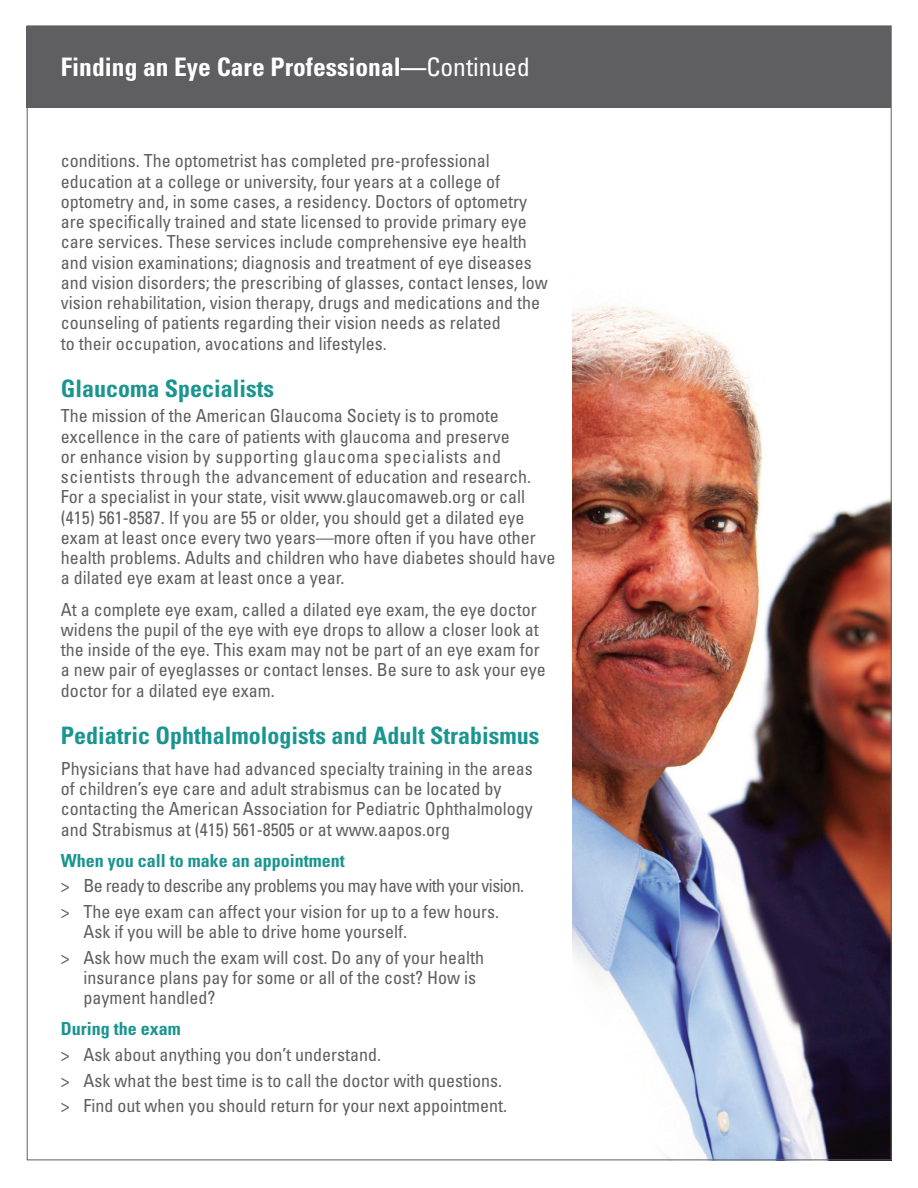
<style>
.page{position:relative;width:918px;height:1188px;background:#fff}
.page>*{position:absolute;margin:0;border:0;box-sizing:border-box;transform-origin:0 0}
.t1{font:700 condensed 25.5px "Univers LT Std";color:#fff}
.t2{font:700 condensed 24px "Univers LT Std";color:#1b9590}
.t3{font:condensed 18px/20.2px "Univers LT Std";color:#5f5f62}
.t4{font:condensed 18px/25.7px "Univers LT Std";letter-spacing:-.03em;color:#5f5f62}
.t5{font:700 condensed 18px "Univers LT Std";color:#1b9590}
.s1{font-weight:400}
</style>
<div class="page">
<img style="left:573px;top:306px;width:317px;height:852px">
<div style="left:26px;top:26px;width:865px;height:82px;background:#5f5f62"></div>
<h1 class="t1" style="left:61px;top:51px;width:470px">Finding an Eye Care Professional—<span class="s1">Continued</span></h1>
<p class="t3" style="left:61px;top:151px;width:488px">conditions. The optometrist has completed pre-professional education at a college or university, four years at a college of optometry and, in some cases, a residency. Doctors of optometry are specifically trained and state licensed to provide primary eye care services. These services include comprehensive eye health and vision examinations; diagnosis and treatment of eye diseases and vision disorders; the prescribing of glasses, contact lenses, low vision rehabilitation, vision therapy, drugs and medications and the counseling of patients regarding their vision needs as related<br>to their occupation, avocations and lifestyles.</p>
<h2 class="t2" style="left:61px;top:374px;width:215px">Glaucoma Specialists</h2>
<p class="t3" style="left:61px;top:406px;width:496px">The mission of the American Glaucoma Society is to promote excellence in the care of patients with glaucoma and preserve<br>or enhance vision by supporting glaucoma specialists and scientists through the advancement of education and research.<br>For a specialist in your state, visit www.glaucomaweb.org or call (415) 561-8587. If you are 55 or older, you should get a dilated eye exam at least once every two years—more often if you have other health problems. Adults and children who have diabetes should have a dilated eye exam at least once a year.</p>
<p class="t3" style="left:61px;top:599px;width:486px">At a complete eye exam, called a dilated eye exam, the eye doctor widens the pupil of the eye with eye drops to allow a closer look at the inside of the eye. This exam may not be part of an eye exam for a new pair of eyeglasses or contact lenses. Be sure to ask your eye doctor for a dilated eye exam.</p>
<h2 class="t2" style="left:61px;top:721px;width:480px">Pediatric Ophthalmologists and Adult Strabismus</h2>
<p class="t3" style="left:61px;top:758px;width:473px">Physicians that have had advanced specialty training in the areas of children’s eye care and adult strabismus can be located by contacting the American Association for Pediatric Ophthalmology and Strabismus at (415) 561-8505 or at www.aapos.org</p>
<p class="t5" style="left:61px;top:849px;width:285px">When you call to make an appointment</p>
<p class="t4" style="left:61px;top:873px;width:465px">&gt; Be ready to describe any problems you may have with your vision. &gt; The eye exam can affect your vision for up to a few hours.</p>
<p class="t3" style="left:61px;top:919px;width:425px;line-height:25.7px;text-indent:22px">Ask if you will be able to drive home yourself.<br>&gt; Ask how much the exam will cost. Do any of your health</p>
<p class="t3" style="left:83px;top:967px;width:394px">insurance plans pay for some or all of the cost? How is payment handled?</p>
<p class="t5" style="left:61px;top:1018px;width:121px">During the exam</p>
<p class="t3" style="left:61px;top:1042px;width:448px;line-height:25.7px">&gt; Ask about anything you don’t understand.<br>&gt; Ask what the best time is to call the doctor with questions. &gt; Find out when you should return for your next appointment.</p>
</div>
